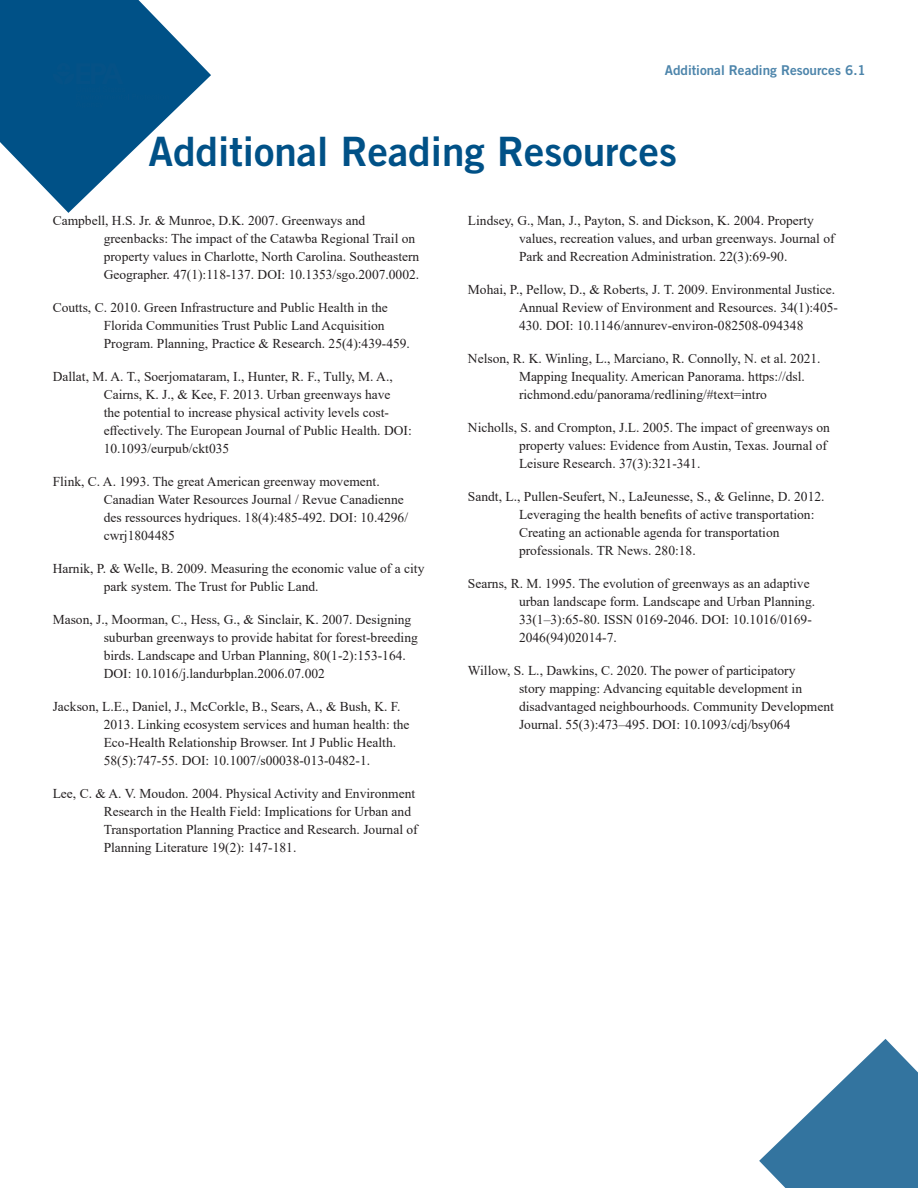
<style>
.page{position:relative;width:918px;height:1188px;background:#fff}
.page>*{position:absolute;margin:0;border:0;box-sizing:border-box;transform-origin:0 0}
.Heading_1{font:40.5px "Trade Gothic LT Std Bd 2";color:#005187}
.add_reading{font:13.5px/18px "Times New Roman";color:#231f20}
.t1{font:13.5px "Trade Gothic LT Std Bd 2";color:#4d85ab}
</style>
<div class="page">
<svg style="left:0;top:0;width:211px;height:213px;fill:#005187"></svg>
<div style="left:53px;top:63px;width:115px;height:45px;background:#005187"></div>
<svg style="left:759px;top:1039px;width:159px;height:149px"></svg>
<p class="t1" style="left:665px;top:61px;width:203px">Additional Reading Resources 6.1</p>
<p class="Heading_1" style="left:148px;top:127px;width:530px">Additional Reading Resources</p>
<p class="add_reading" style="left:104px;top:211px;width:317px;text-indent:-51px">Campbell, H.S. Jr. &amp; Munroe, D.K. 2007. Greenways and greenbacks: The impact of the Catawba Regional Trail on property values in Charlotte, North Carolina. Southeastern Geographer. 47(1):118-137. DOI: 10.1353/sgo.2007.0002.</p>
<p class="add_reading" style="left:104px;top:298px;width:308px;text-indent:-51px">Coutts, C. 2010. Green Infrastructure and Public Health in the<br>Florida Communities Trust Public Land Acquisition<br>Program. Planning, Practice &amp; Research. 25(4):439-459.</p>
<p class="add_reading" style="left:104px;top:367px;width:310px;text-indent:-51px">Dallat, M. A. T., Soerjomataram, I., Hunter, R. F., Tully, M. A., Cairns, K. J., &amp; Kee, F. 2013. Urban greenways have<br>the potential to increase physical activity levels cost&shy;effectively. The European Journal of Public Health. DOI:<br>10.1093/eurpub/ckt035</p>
<p class="add_reading" style="left:104px;top:472px;width:306px;text-indent:-51px">Flink, C. A. 1993. The great American greenway movement.<br>Canadian Water Resources Journal / Revue Canadienne des ressources hydriques. 18(4):485-492. DOI: 10.4296/ cwrj1804485</p>
<p class="add_reading" style="left:104px;top:559px;width:322px;text-indent:-51px">Harnik, P. &amp; Welle, B. 2009. Measuring the economic value of a city park system. The Trust for Public Land.</p>
<p class="add_reading" style="left:104px;top:610px;width:316px;text-indent:-51px">Mason, J., Moorman, C., Hess, G., &amp; Sinclair, K. 2007. Designing suburban greenways to provide habitat for forest-breeding birds. Landscape and Urban Planning, 80(1-2):153-164.<br>DOI: 10.1016/j.landurbplan.2006.07.002</p>
<p class="add_reading" style="left:104px;top:697px;width:307px;text-indent:-51px">Jackson, L.E., Daniel, J., McCorkle, B., Sears, A., &amp; Bush, K. F.<br>2013. Linking ecosystem services and human health: the Eco-Health Relationship Browser. Int J Public Health.<br>58(5):747-55. DOI: 10.1007/s00038-013-0482-1.</p>
<p class="add_reading" style="left:104px;top:784px;width:316px;text-indent:-51px">Lee, C. &amp; A. V. Moudon. 2004. Physical Activity and Environment Research in the Health Field: Implications for Urban and Transportation Planning Practice and Research. Journal of Planning Literature 19(2): 147-181.</p>
<p class="add_reading" style="left:519px;top:211px;width:317px;text-indent:-51px">Lindsey, G., Man, J., Payton, S. and Dickson, K. 2004. Property values, recreation values, and urban greenways. Journal of<br>Park and Recreation Administration. 22(3):69-90.</p>
<p class="add_reading" style="left:519px;top:280px;width:321px;text-indent:-51px">Mohai, P., Pellow, D., &amp; Roberts, J. T. 2009. Environmental Justice.<br>Annual Review of Environment and Resources. 34(1):405-<br>430. DOI: 10.1146/annurev-environ-082508-094348</p>
<p class="add_reading" style="left:519px;top:349px;width:303px;text-indent:-51px">Nelson, R. K. Winling, L., Marciano, R. Connolly, N. et al. 2021.<br>Mapping Inequality. American Panorama. https://dsl. richmond.edu/panorama/redlining/#text=intro</p>
<p class="add_reading" style="left:519px;top:418px;width:312px;text-indent:-51px">Nicholls, S. and Crompton, J.L. 2005. The impact of greenways on property values: Evidence from Austin, Texas. Journal of<br>Leisure Research. 37(3):321-341.</p>
<p class="add_reading" style="left:519px;top:487px;width:307px;text-indent:-51px">Sandt, L., Pullen-Seufert, N., LaJeunesse, S., &amp; Gelinne, D. 2012.<br>Leveraging the health benefits of active transportation:<br>Creating an actionable agenda for transportation professionals. TR News. 280:18.</p>
<p class="add_reading" style="left:519px;top:574px;width:298px;text-indent:-51px">Searns, R. M. 1995. The evolution of greenways as an adaptive urban landscape form. Landscape and Urban Planning.<br>33(1–3):65-80. ISSN 0169-2046. DOI: 10.1016/0169- 2046(94)02014-7.</p>
<p class="add_reading" style="left:519px;top:661px;width:316px;text-indent:-51px">Willow, S. L., Dawkins, C. 2020. The power of participatory<br>story mapping: Advancing equitable development in disadvantaged neighbourhoods. Community Development Journal. 55(3):473–495. DOI: 10.1093/cdj/bsy064</p>
</div>
